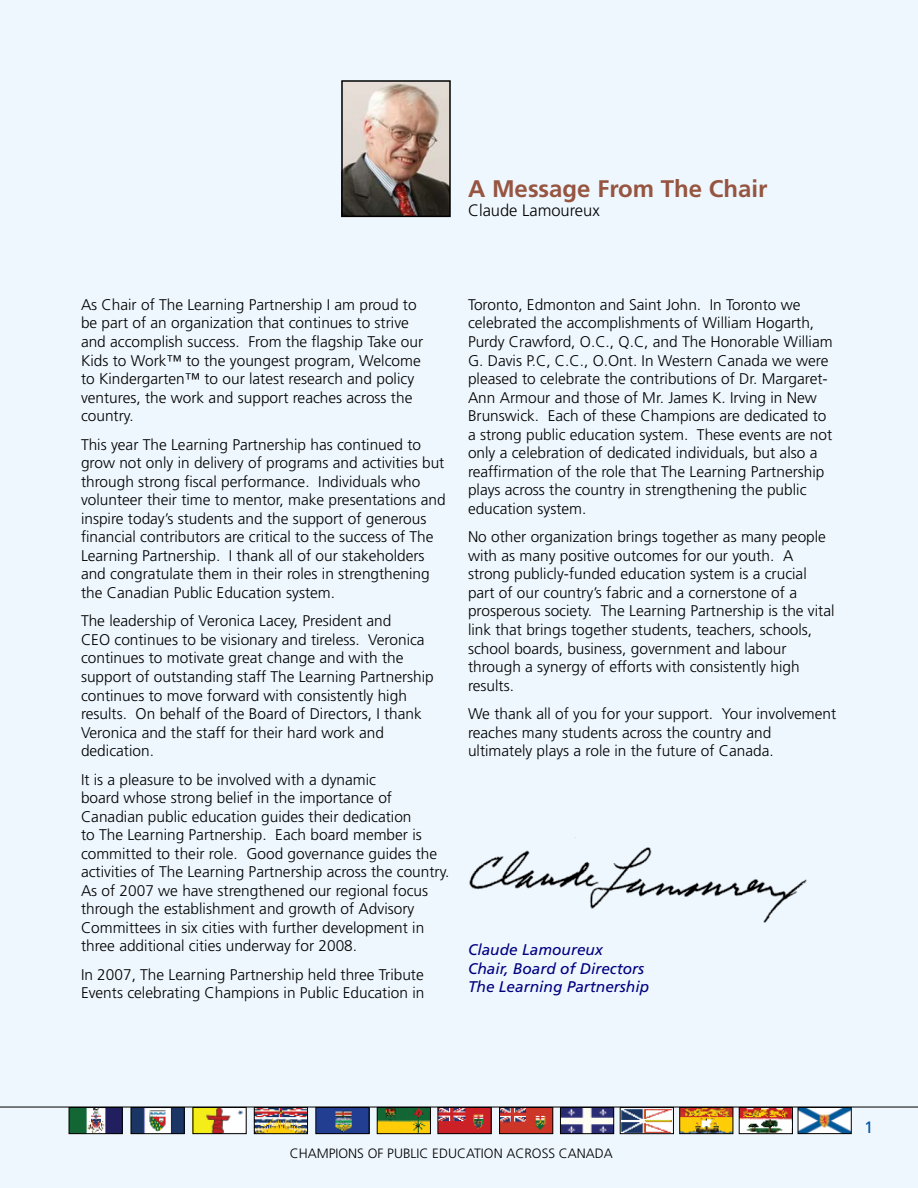
<style>
.page{position:relative;width:918px;height:1188px;background:#eef7fd}
.page>*{position:absolute;margin:0;border:0;box-sizing:border-box;transform-origin:0 0}
.t1{font:700 24px "Frutiger LT Std";color:#965541}
.t2{font:300 16.5px "Frutiger LT Std";color:#000}
.t3{font:16.5px "Frutiger LT Std";color:#0054a6}
.t4{font:300 15.45px/18.6px "Frutiger LT Std";color:#000}
.t5{font:italic 15.45px/18.6px "Frutiger LT Std";color:#000080}
.t6{font:300 13.5px "Frutiger LT Std";color:#000}
</style>
<div class="page">
<img style="left:622px;top:1109px;width:50px;height:23px">
<div style="left:620px;top:1107px;width:54px;height:27px;border:1px solid #000"></div>
<img style="left:501px;top:1109px;width:50px;height:23px">
<div style="left:499px;top:1107px;width:54px;height:27px;border:1px solid #000"></div>
<img style="left:256px;top:1109px;width:50px;height:23px">
<div style="left:254px;top:1107px;width:54px;height:27px;border:1px solid #000"></div>
<img style="left:440px;top:1109px;width:50px;height:23px">
<div style="left:438px;top:1107px;width:54px;height:27px;border:1px solid #000"></div>
<img style="left:379px;top:1109px;width:50px;height:23px">
<div style="left:377px;top:1107px;width:54px;height:27px;border:1px solid #000"></div>
<img style="left:133px;top:1109px;width:50px;height:23px">
<div style="left:131px;top:1107px;width:54px;height:27px;border:1px solid #000"></div>
<img style="left:71px;top:1109px;width:50px;height:23px">
<div style="left:69px;top:1107px;width:54px;height:27px;border:1px solid #000"></div>
<img style="left:317px;top:1109px;width:50px;height:23px">
<div style="left:315px;top:1107px;width:54px;height:27px;border:1px solid #000"></div>
<img style="left:800px;top:1109px;width:50px;height:23px">
<div style="left:798px;top:1107px;width:54px;height:27px;border:1px solid #000"></div>
<img style="left:741px;top:1109px;width:50px;height:23px">
<div style="left:739px;top:1107px;width:54px;height:27px;border:1px solid #000"></div>
<img style="left:195px;top:1109px;width:50px;height:23px">
<div style="left:193px;top:1107px;width:54px;height:27px;border:1px solid #000"></div>
<img style="left:681px;top:1109px;width:50px;height:23px">
<div style="left:679px;top:1107px;width:54px;height:27px;border:1px solid #000"></div>
<img style="left:562px;top:1109px;width:50px;height:23px">
<div style="left:560px;top:1107px;width:54px;height:27px;border:1px solid #000"></div>
<hr style="left:0;top:1107px;width:918px;height:1px;background:#000">
<img style="left:344px;top:83px;width:104px;height:131px">
<div style="left:341px;top:80px;width:110px;height:137px;border:2px solid #000"></div>
<img style="left:469px;top:837px;width:338px;height:86px">
<h1 class="t1" style="left:468px;top:174px;width:301px">A Message From The Chair</h1>
<p class="t2" style="left:468px;top:201px;width:133px">Claude Lamoureux</p>
<p class="t4" style="left:81px;top:296px;width:344px">As Chair of The Learning Partnership I am proud to be part of an organization that continues to strive and accomplish success. From the flagship Take our Kids to Work™ to the youngest program, Welcome to Kindergarten™ to our latest research and policy ventures, the work and support reaches across the country.</p>
<p class="t4" style="left:81px;top:435px;width:366px">This year The Learning Partnership has continued to grow not only in delivery of programs and activities but through strong fiscal performance. Individuals who volunteer their time to mentor, make presentations and inspire today’s students and the support of generous financial contributors are critical to the success of The Learning Partnership. I thank all of our stakeholders and congratulate them in their roles in strengthening the Canadian Public Education system.</p>
<p class="t4" style="left:81px;top:612px;width:354px">The leadership of Veronica Lacey, President and<br>CEO continues to be visionary and tireless. Veronica continues to motivate great change and with the support of outstanding staff The Learning Partnership continues to move forward with consistently high results. On behalf of the Board of Directors, I thank Veronica and the staff for their hard work and dedication.</p>
<p class="t4" style="left:81px;top:770px;width:370px">It is a pleasure to be involved with a dynamic<br>board whose strong belief in the importance of Canadian public education guides their dedication<br>to The Learning Partnership. Each board member is committed to their role. Good governance guides the activities of The Learning Partnership across the country.<br>As of 2007 we have strengthened our regional focus through the establishment and growth of Advisory Committees in six cities with further development in three additional cities underway for 2008.</p>
<p class="t4" style="left:81px;top:966px;width:345px">In 2007, The Learning Partnership held three Tribute<br>Events celebrating Champions in Public Education in</p>
<p class="t4" style="left:468px;top:296px;width:366px">Toronto, Edmonton and Saint John. In Toronto we celebrated the accomplishments of William Hogarth, Purdy Crawford, O.C., Q.C, and The Honorable William G. Davis P.C, C.C., O.Ont. In Western Canada we were pleased to celebrate the contributions of Dr. Margaret-Ann Armour and those of Mr. James K. Irving in New Brunswick. Each of these Champions are dedicated to a strong public education system. These events are not only a celebration of dedicated individuals, but also a reaffirmation of the role that The Learning Partnership plays across the country in strengthening the public education system.</p>
<p class="t4" style="left:468px;top:528px;width:368px">No other organization brings together as many people with as many positive outcomes for our youth. A strong publicly-funded education system is a crucial part of our country’s fabric and a cornerstone of a prosperous society. The Learning Partnership is the vital link that brings together students, teachers, schools, school boards, business, government and labour through a synergy of efforts with consistently high results.</p>
<p class="t4" style="left:468px;top:705px;width:370px">We thank all of you for your support. Your involvement reaches many students across the country and ultimately plays a role in the future of Canada.</p>
<p class="t5" style="left:468px;top:941px;width:183px">Claude Lamoureux<br>Chair, Board of Directors<br>The Learning Partnership</p>
<p class="t6" style="left:290px;top:1146px;width:19px">Champ</p>
<p class="t6" style="left:336px;top:1146px;width:13px">ions</p>
<p class="t6" style="left:368px;top:1146px;width:173px">of public education ac ross</p>
<p class="t6" style="left:559px;top:1146px;width:19px">Cana</p>
<p class="t6" style="left:595px;top:1146px;width:17px">da</p>
<p class="t3" style="left:864px;top:1117px;width:11px">1</p>
</div>
